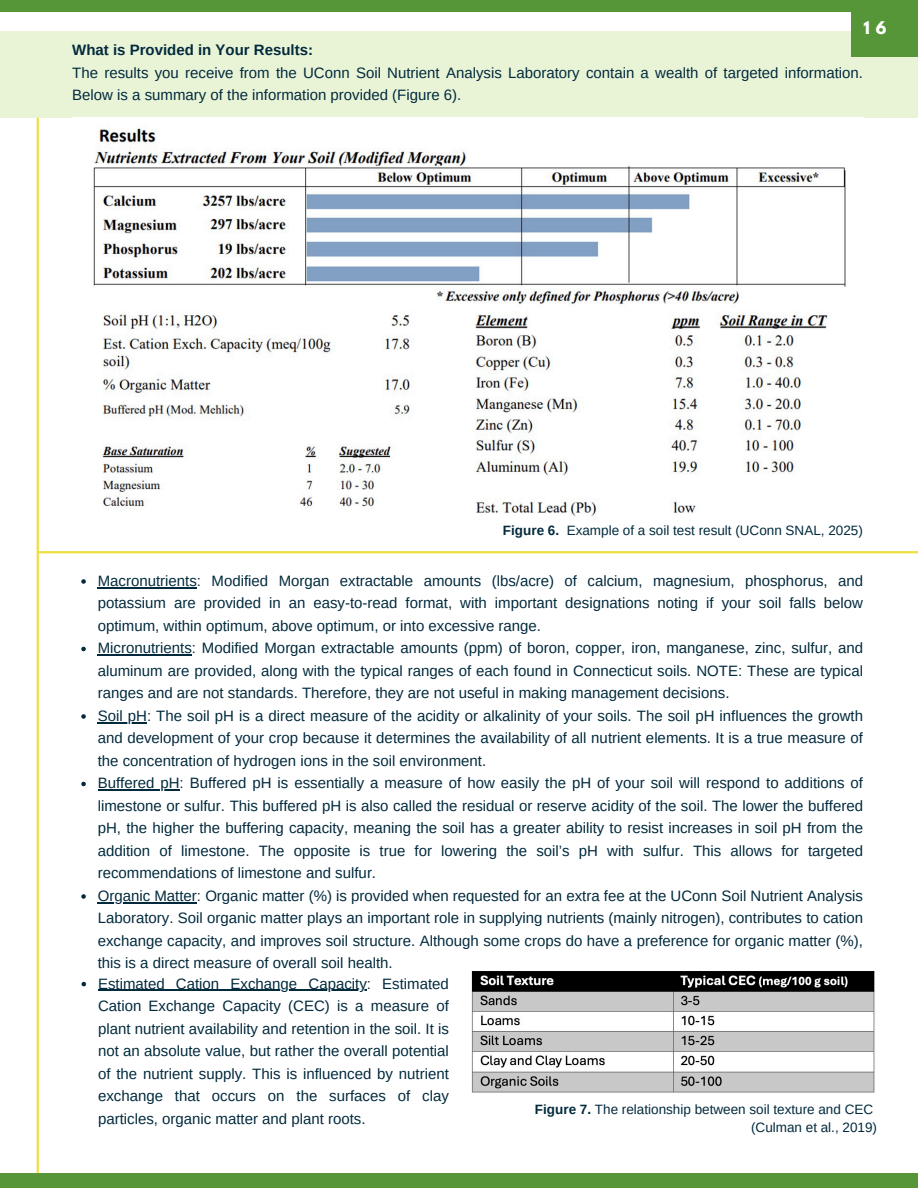
<style>
.page{position:relative;width:918px;height:1188px;background:#fff}
.page>*{position:absolute;margin:0;border:0;box-sizing:border-box;transform-origin:0 0}
.t1{font:700 15.45px "League Spartan";color:#fff}
.t2{font:15px/22.5px "Arimo";color:#022a3d;text-align:justify}
.t3{font:13.5px "Arimo";color:#022a3d}
.s1{font-weight:700}
</style>
<div class="page">
<div style="left:0;top:31px;width:918px;height:87px;background:#e9f4d7"></div>
<div style="left:0;top:0;width:918px;height:12px;background:#569639"></div>
<div style="left:0;top:1173px;width:918px;height:15px;background:#569639"></div>
<hr style="left:37px;top:118px;width:2px;height:1055px;background:#efdf41">
<img style="left:93px;top:128px;width:753px;height:388px">
<svg style="left:81px;top:579px;width:5px;height:5px"></svg>
<hr style="left:98px;top:587px;width:99px;height:1px;background:#022a3d">
<svg style="left:81px;top:647px;width:5px;height:4px"></svg>
<hr style="left:98px;top:655px;width:94px;height:1px;background:#022a3d">
<svg style="left:81px;top:714px;width:5px;height:5px"></svg>
<hr style="left:98px;top:722px;width:49px;height:1px;background:#022a3d">
<svg style="left:81px;top:782px;width:5px;height:4px"></svg>
<hr style="left:98px;top:790px;width:82px;height:1px;background:#022a3d">
<svg style="left:81px;top:894px;width:5px;height:5px"></svg>
<hr style="left:98px;top:902px;width:99px;height:1px;background:#022a3d">
<hr style="left:38px;top:551px;width:880px;height:2px;background:#efdf41">
<img style="left:471px;top:971px;width:404px;height:122px">
<svg style="left:82px;top:982px;width:4px;height:4px"></svg>
<hr style="left:98px;top:990px;width:269px;height:1px;background:#022a3d">
<div style="left:851px;top:5px;width:67px;height:52px;background:#569639"></div>
<p class="t1" style="left:863px;top:20px;width:24px">1 6</p>
<p class="t2" style="left:72px;top:39px;width:792px;text-align:left"><span class="s1">What is Provided in Your Results:<br></span>The results you receive from the UConn Soil Nutrient Analysis Laboratory contain a wealth of targeted information.<br>Below is a summary of the information provided (Figure 6).</p>
<h1 class="t3" style="left:503px;top:522px;width:361px"><span class="s1">Figure 6.</span> Example of a soil test result (UConn SNAL, 2025)</h1>
<p class="t2" style="left:98px;top:570px;width:767px">Macronutrients: Modified Morgan extractable amounts (lbs/acre) of calcium, magnesium, phosphorus, and potassium are provided in an easy-to-read format, with important designations noting if your soil falls below optimum, within optimum, above optimum, or into excessive range.</p>
<p class="t2" style="left:98px;top:637px;width:767px">Micronutrients: Modified Morgan extractable amounts (ppm) of boron, copper, iron, manganese, zinc, sulfur, and aluminum are provided, along with the typical ranges of each found in Connecticut soils. NOTE: These are typical ranges and are not standards. Therefore, they are not useful in making management decisions.</p>
<p class="t2" style="left:98px;top:705px;width:767px">Soil pH: The soil pH is a direct measure of the acidity or alkalinity of your soils. The soil pH influences the growth and development of your crop because it determines the availability of all nutrient elements. It is a true measure of the concentration of hydrogen ions in the soil environment.</p>
<p class="t2" style="left:98px;top:772px;width:767px">Buffered pH: Buffered pH is essentially a measure of how easily the pH of your soil will respond to additions of limestone or sulfur. This buffered pH is also called the residual or reserve acidity of the soil. The lower the buffered pH, the higher the buffering capacity, meaning the soil has a greater ability to resist increases in soil pH from the addition of limestone. The opposite is true for lowering the soil’s pH with sulfur. This allows for targeted recommendations of limestone and sulfur.</p>
<p class="t2" style="left:98px;top:885px;width:767px">Organic Matter: Organic matter (%) is provided when requested for an extra fee at the UConn Soil Nutrient Analysis Laboratory. Soil organic matter plays an important role in supplying nutrients (mainly nitrogen), contributes to cation exchange capacity, and improves soil structure. Although some crops do have a preference for organic matter (%), this is a direct measure of overall soil health.</p>
<p class="t2" style="left:98px;top:972px;width:352px">Estimated Cation Exchange Capacity: Estimated Cation Exchange Capacity (CEC) is a measure of plant nutrient availability and retention in the soil. It is not an absolute value, but rather the overall potential of the nutrient supply. This is influenced by nutrient exchange that occurs on the surfaces of clay particles, organic matter and plant roots.</p>
<p class="t3" style="left:535px;top:1102px;width:340px"><span class="s1">Figure 7.</span> The relationship between soil texture and CEC</p>
<p class="t3" style="left:751px;top:1120px;width:127px">(Culman et al., 2019)</p>
</div>
